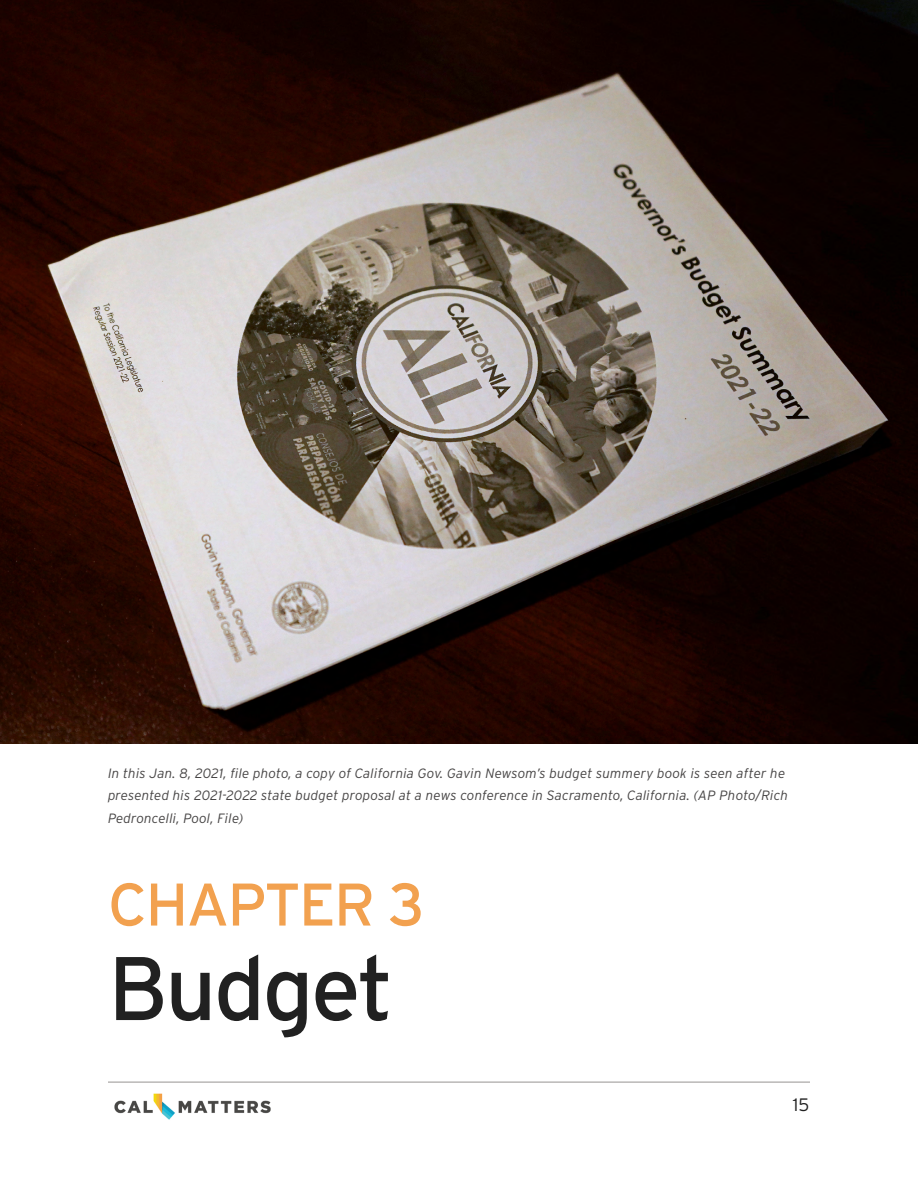
<style>
.page{position:relative;width:918px;height:1188px;background:#fff}
.page>*{position:absolute;margin:0;border:0;box-sizing:border-box;transform-origin:0 0}
.t1{font:90px "Interstate";letter-spacing:-.03em;color:#212121}
.t2{font:60px "Interstate";letter-spacing:-.03em;color:#f2a14f}
.t3{font:300 18px "Interstate";color:#212121}
.t4{font:italic 300 13.5px/22.5px "Interstate";letter-spacing:.01em;color:#474545}
</style>
<div class="page">
<img style="left:108px;top:1081px;width:170px;height:39px">
<hr style="left:108px;top:1082px;width:702px;height:1px;background:#969491">
<img style="left:0;top:743px;width:918px;height:1px">
<img style="left:0;top:0;width:918px;height:743px">
<p class="t4" style="left:108px;top:762px;width:682px">In this Jan. 8, 2021, file photo, a copy of California Gov. Gavin Newsom’s budget summery book is seen after he presented his 2021-2022 state budget proposal at a news conference in Sacramento, California. (AP Photo/Rich<br>Pedroncelli, Pool, File)</p>
<h2 class="t2" style="left:108px;top:871px;width:318px">CHAPTER 3</h2>
<h1 class="t1" style="left:108px;top:938px;width:287px">Budget</h1>
<h3 class="t3" style="left:793px;top:1095px;width:18px">15</h3>
</div>
